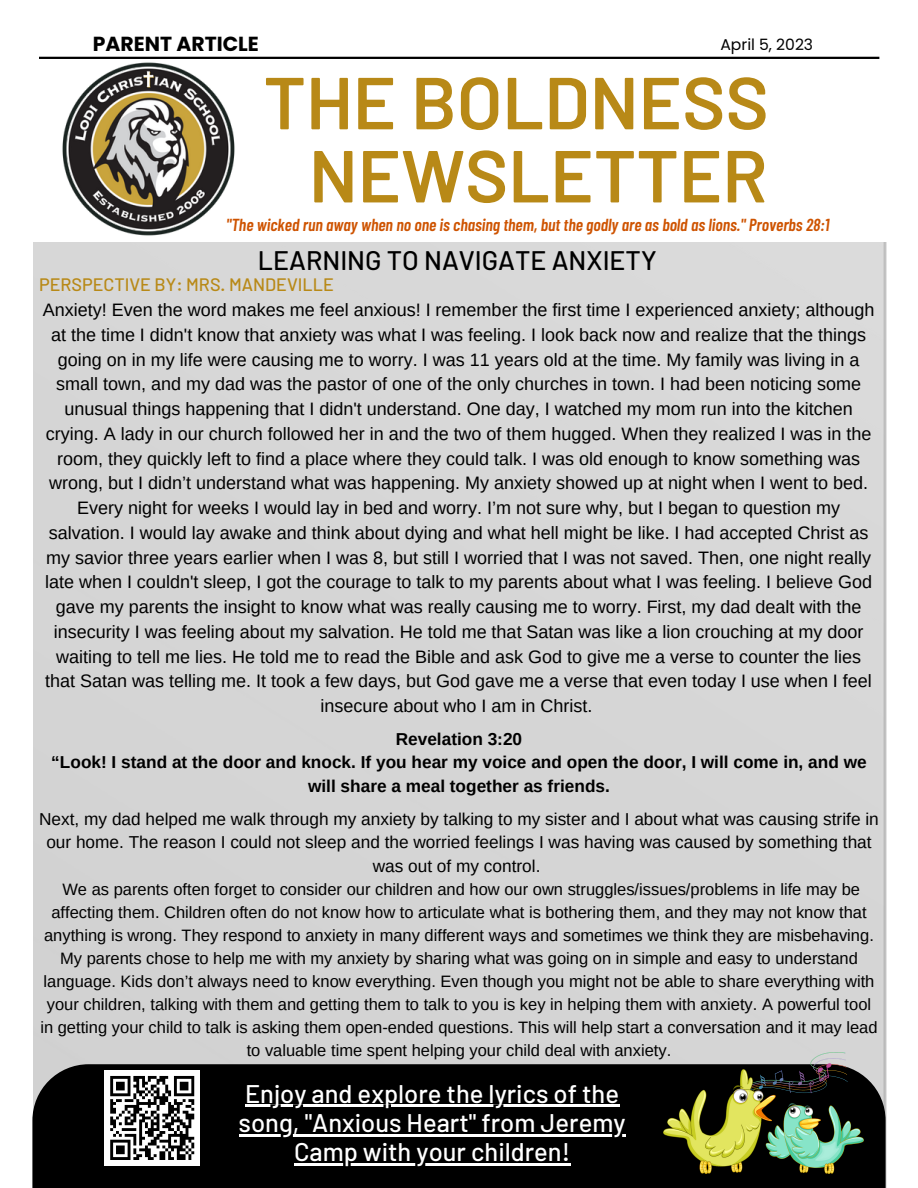
<style>
.page{position:relative;width:918px;height:1188px;background:#fff}
.page>*{position:absolute;margin:0;border:0;box-sizing:border-box;transform-origin:0 0}
.t1{font:600 73.5px/73.2px "Barlow";color:#b88917;text-align:center}
.t2{font:500 26.7px "Barlow";color:#000}
.t3{font:500 25.5px/29.2px "Barlow";color:#fff;text-align:center}
.t4{font:700 20.4px "Poppins";color:#000}
.t5{font:18px/24.8px "Arimo";color:#000;text-align:center}
.t6{font:500 18px "Barlow";color:#b88917}
.t7{font:italic 600 17.4px "Barlow Condensed";color:#ce5300}
.t8{font:17.25px/23.5px "Arimo";color:#000;text-align:center}
.t9{font:700 17.25px/23.5px "Arimo";color:#000;text-align:center}
.t10{font:16.5px/23.1px "Arimo";color:#000;text-align:center}
.t11{font:15.6px "Poppins";color:#000}
</style>
<div class="page">
<div style="left:32px;top:1064px;width:854px;height:124px;background:#000"></div>
<hr style="left:39px;top:57px;width:840px;height:2px;background:#000">
<img style="left:47px;top:56px;width:197px;height:180px">
<img style="left:663px;top:1053px;width:201px;height:120px">
<div style="left:104px;top:1070px;width:96px;height:96px;background:#fff"></div>
<svg style="left:110px;top:1075px;width:85px;height:85px"></svg>
<hr style="left:245px;top:1105px;width:374px;height:2px;background:#fff">
<hr style="left:239px;top:1134px;width:387px;height:2px;background:#fff">
<hr style="left:294px;top:1163px;width:276px;height:3px;background:#fff">
<p class="t4" style="left:93px;top:29px;width:168px">PARENT ARTICLE</p>
<p class="t11" style="left:720px;top:33px;width:94px">April 5, 2023</p>
<h1 class="t1" style="left:263px;top:63px;width:507px">THE BOLDNESS<br>NEWSLETTER</h1>
<p class="t7" style="left:226px;top:214px;width:605px">"The wicked run away when no one is chasing them, but the godly are as bold as lions." Proverbs 28:1</p>
<h2 class="t2" style="left:258px;top:243px;width:400px">LEARNING TO NAVIGATE ANXIETY</h2>
<p class="t6" style="left:39px;top:273px;width:296px">PERSPECTIVE BY: MRS. MANDEVILLE</p>
<p class="t5" style="left:43px;top:298px;width:833px">Anxiety! Even the word makes me feel anxious! I remember the first time I experienced anxiety; although at the time I didn't know that anxiety was what I was feeling. I look back now and realize that the things going on in my life were causing me to worry. I was 11 years old at the time. My family was living in a small town, and my dad was the pastor of one of the only churches in town. I had been noticing some unusual things happening that I didn't understand. One day, I watched my mom run into the kitchen crying. A lady in our church followed her in and the two of them hugged. When they realized I was in the room, they quickly left to find a place where they could talk. I was old enough to know something was wrong, but I didn’t understand what was happening. My anxiety showed up at night when I went to bed.<br>Every night for weeks I would lay in bed and worry. I’m not sure why, but I began to question my salvation. I would lay awake and think about dying and what hell might be like. I had accepted Christ as my savior three years earlier when I was 8, but still I worried that I was not saved. Then, one night really late when I couldn't sleep, I got the courage to talk to my parents about what I was feeling. I believe God gave my parents the insight to know what was really causing me to worry. First, my dad dealt with the insecurity I was feeling about my salvation. He told me that Satan was like a lion crouching at my door waiting to tell me lies. He told me to read the Bible and ask God to give me a verse to counter the lies that Satan was telling me. It took a few days, but God gave me a verse that even today I use when I feel insecure about who I am in Christ.</p>
<p class="t9" style="left:51px;top:727px;width:817px">Revelation 3:20<br>“Look! I stand at the door and knock. If you hear my voice and open the door, I will come in, and we will share a meal together as friends.</p>
<p class="t8" style="left:39px;top:807px;width:841px">Next, my dad helped me walk through my anxiety by talking to my sister and I about what was causing strife in our home. The reason I could not sleep and the worried feelings I was having was caused by something that was out of my control.</p>
<p class="t10" style="left:40px;top:878px;width:839px">We as parents often forget to consider our children and how our own struggles/issues/problems in life may be affecting them. Children often do not know how to articulate what is bothering them, and they may not know that anything is wrong. They respond to anxiety in many different ways and sometimes we think they are misbehaving.<br>My parents chose to help me with my anxiety by sharing what was going on in simple and easy to understand language. Kids don’t always need to know everything. Even though you might not be able to share everything with your children, talking with them and getting them to talk to you is key in helping them with anxiety. A powerful tool in getting your child to talk is asking them open-ended questions. This will help start a conversation and it may lead to valuable time spent helping your child deal with anxiety.</p>
<h3 class="t3" style="left:239px;top:1078px;width:388px">Enjoy and explore the lyrics of the song, "Anxious Heart" from Jeremy<br>Camp with your children!</h3>
</div>
